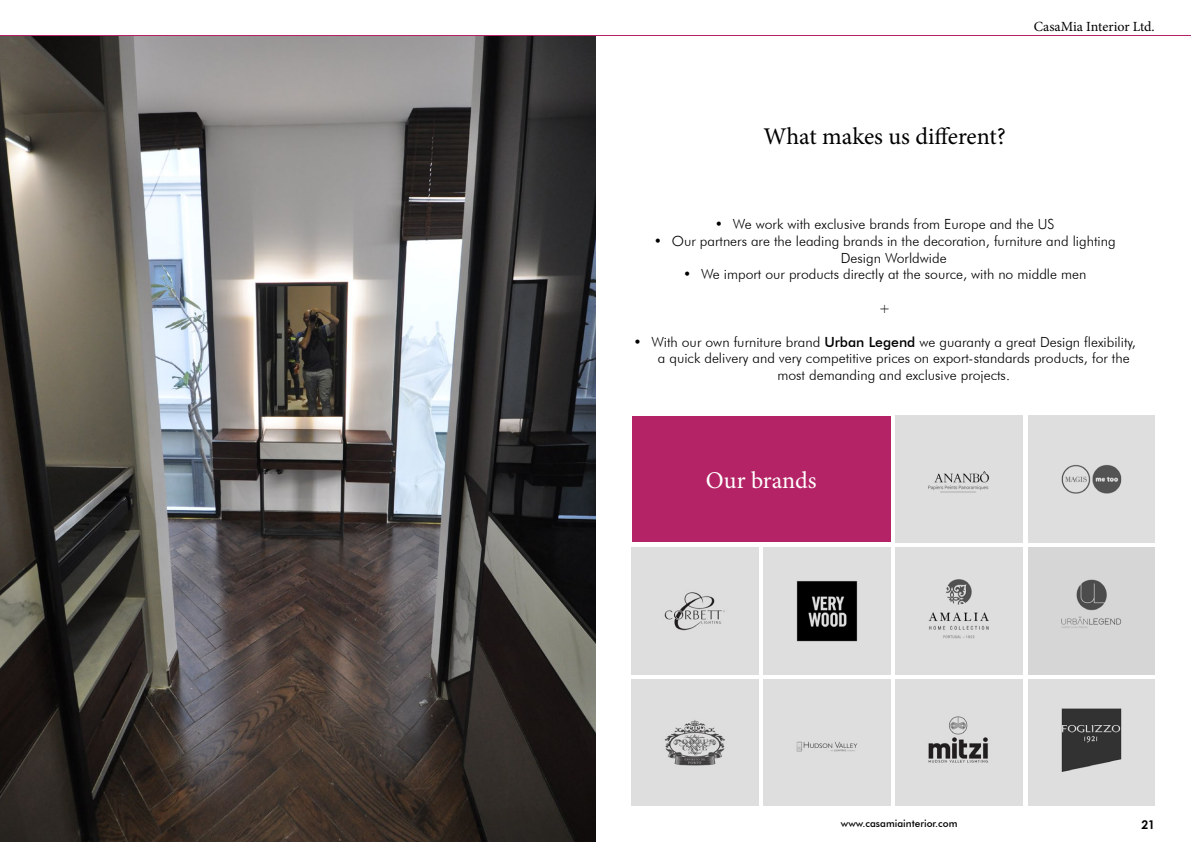
<style>
.page{position:relative;width:1191px;height:842px;background:#fff}
.page>*{position:absolute;margin:0;border:0;box-sizing:border-box;transform-origin:0 0}
.t1{font:24px "Minion Pro";letter-spacing:-.005em;color:#000}
.t2{font:24px "Minion Pro";letter-spacing:-.005em;color:#fff}
.t3{font:300 14px/16.8px "Futura BT";color:#000}
.t4{font:14px "Minion Pro";letter-spacing:-.005em;color:#000}
.t5{font:700 12px "Century Gothic";color:#000}
.t6{font:500 10px "Futura BT";color:#000}
.s1{font-weight:500}
</style>
<div class="page">
<div style="left:632px;top:416px;width:258px;height:126px;background:#b42365"></div>
<div style="left:896px;top:547px;width:126px;height:127px;background:#dedede"></div>
<div style="left:896px;top:415px;width:126px;height:127px;background:#dedede"></div>
<div style="left:631px;top:547px;width:127px;height:127px;background:#dedede"></div>
<img style="left:1028px;top:679px;width:127px;height:127px">
<div style="left:763px;top:679px;width:127px;height:127px;background:#dedede"></div>
<img style="left:896px;top:679px;width:126px;height:127px">
<img style="left:631px;top:679px;width:127px;height:127px">
<div style="left:1028px;top:547px;width:127px;height:127px;background:#d6d6d6"></div>
<img style="left:763px;top:547px;width:127px;height:127px">
<div style="left:1028px;top:415px;width:127px;height:127px;background:#dedede"></div>
<img style="left:0;top:36px;width:595px;height:806px">
<hr style="left:0;top:35px;width:1191px;height:1px;background:#b42365">
<p class="t4" style="left:1033px;top:18px;width:122px">CasaMia Interior Ltd.</p>
<h1 class="t1" style="left:763px;top:120px;width:244px">What makes us different?</h1>
<p class="t3" style="left:715px;top:215px;width:341px">• We work with exclusive brands from Europe and the US</p>
<p class="t3" style="left:841px;top:232px;width:276px;text-indent:-187px">• Our partners are the leading brands in the decoration, furniture and lighting<br>Design Worldwide</p>
<p class="t3" style="left:683px;top:266px;width:405px">• We import our products directly at the source, with no middle men</p>
<p class="t3" style="left:879px;top:299px;width:13px">+</p>
<p class="t3" style="left:633px;top:333px;width:504px">• With our own furniture brand <span class="s1">Urban Legend</span> we guaranty a great Design flexibility,</p>
<p class="t3" style="left:658px;top:350px;width:473px">a quick delivery and very competitive prices on export-standards products, for the</p>
<p class="t3" style="left:777px;top:367px;width:234px">most demanding and exclusive projects.</p>
<h1 class="t2" style="left:706px;top:464px;width:112px">Our brands</h1>
<p class="t6" style="left:841px;top:817px;width:118px">www.casamiainterior.com</p>
<p class="t5" style="left:1141px;top:816px;width:15px">21</p>
</div>
